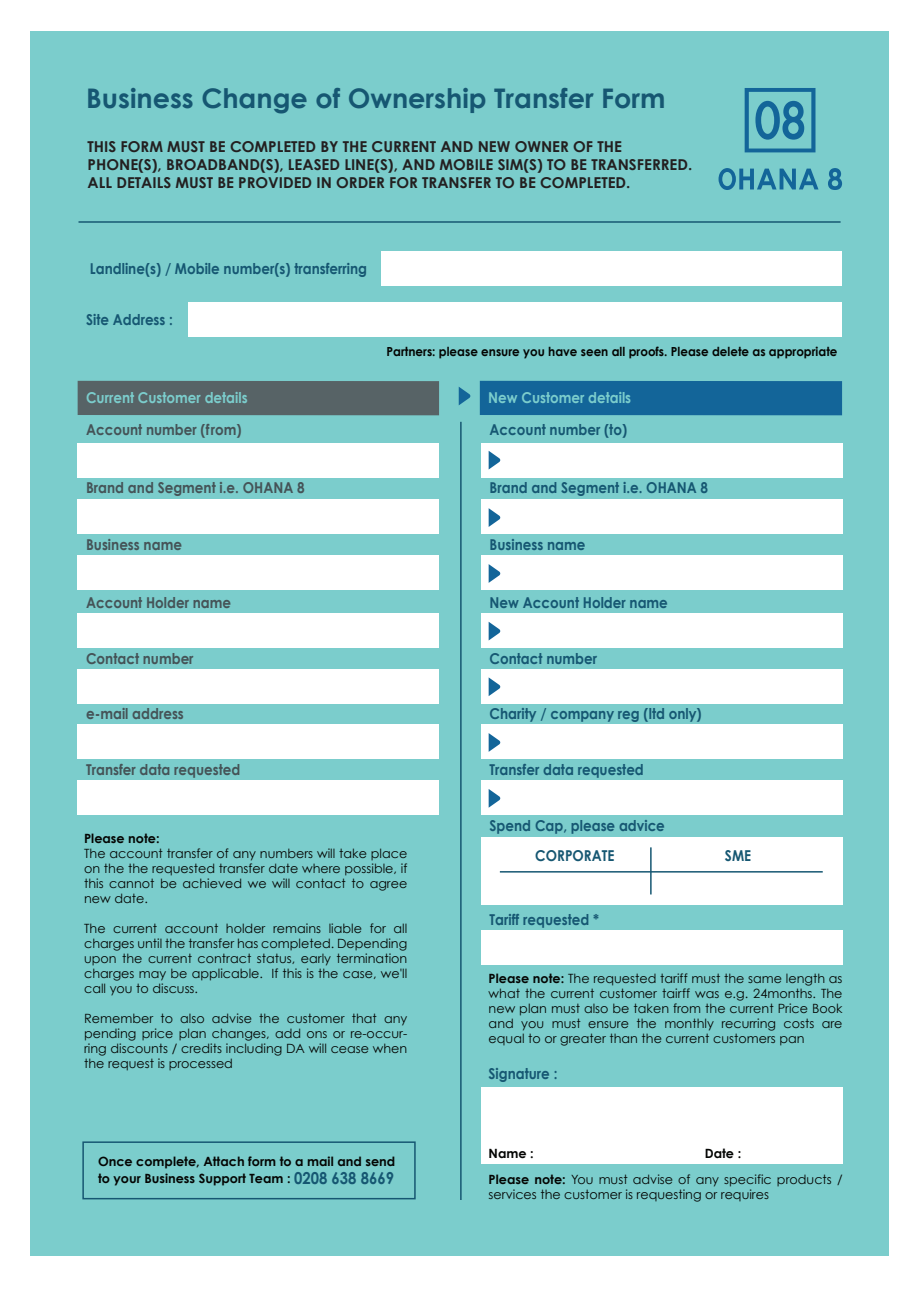
<style>
.page{position:relative;width:919px;height:1289px;background:#fff}
.page>*{position:absolute;margin:0;border:0;box-sizing:border-box;transform-origin:0 0}
.t1{font:700 27px "Century Gothic";color:#165772}
.t2{font:700 15px "Century Gothic";color:#165772;scale:.9 1}
.t3{font:700 15px/18px "Century Gothic";color:#231f20}
.t4{font:700 15px "Century Gothic";color:#455357;scale:.9 1}
.t5{font:700 15px "Century Gothic";color:#7bcdcc;scale:.9 1}
.t6{font:12.75px/15px "Century Gothic";color:#040503;text-align:justify}
.t7{font:700 12.75px/16.5px "Century Gothic";color:#040503}
.t8{font:700 12.6px "Century Gothic";color:#040503;scale:.95 1}
.s1{font-weight:700}
.s2{font-size:16.5px;color:#165772}
</style>
<div class="page">
<div style="left:30px;top:32px;width:858px;height:1224px;background:#7bcdcc"></div>
<hr style="left:78px;top:221px;width:762px;height:2px;background:#165772">
<div style="left:382px;top:252px;width:460px;height:34px;background:#fff"></div>
<div style="left:188px;top:302px;width:654px;height:34px;background:#fff"></div>
<div style="left:78px;top:381px;width:361px;height:34px;background:#576366"></div>
<div style="left:78px;top:443px;width:360px;height:34px;background:#fff"></div>
<div style="left:78px;top:499px;width:360px;height:35px;background:#fff"></div>
<div style="left:78px;top:555px;width:360px;height:34px;background:#fff"></div>
<div style="left:78px;top:613px;width:360px;height:34px;background:#fff"></div>
<div style="left:78px;top:669px;width:360px;height:34px;background:#fff"></div>
<div style="left:78px;top:724px;width:360px;height:34px;background:#fff"></div>
<div style="left:78px;top:780px;width:360px;height:34px;background:#fff"></div>
<div style="left:481px;top:443px;width:361px;height:34px;background:#fff"></div>
<div style="left:481px;top:499px;width:361px;height:35px;background:#fff"></div>
<div style="left:481px;top:555px;width:361px;height:34px;background:#fff"></div>
<div style="left:481px;top:613px;width:361px;height:34px;background:#fff"></div>
<div style="left:481px;top:669px;width:361px;height:34px;background:#fff"></div>
<div style="left:481px;top:724px;width:361px;height:34px;background:#fff"></div>
<div style="left:481px;top:780px;width:361px;height:34px;background:#fff"></div>
<div style="left:481px;top:1087px;width:361px;height:77px;background:#fff"></div>
<div style="left:481px;top:930px;width:361px;height:34px;background:#fff"></div>
<div style="left:481px;top:837px;width:361px;height:68px;background:#fff"></div>
<div style="left:480px;top:381px;width:362px;height:34px;background:#136599"></div>
<hr style="left:460px;top:422px;width:1px;height:777px;background:#165772">
<svg style="left:458px;top:387px;width:12px;height:18px"></svg>
<svg style="left:488px;top:451px;width:12px;height:18px"></svg>
<svg style="left:488px;top:508px;width:12px;height:19px"></svg>
<svg style="left:488px;top:564px;width:12px;height:19px"></svg>
<svg style="left:488px;top:621px;width:12px;height:19px"></svg>
<svg style="left:488px;top:677px;width:12px;height:19px"></svg>
<svg style="left:488px;top:733px;width:12px;height:18px"></svg>
<svg style="left:488px;top:789px;width:12px;height:18px"></svg>
<hr style="left:500px;top:871px;width:322px;height:1px;background:#165772">
<hr style="left:650px;top:847px;width:1px;height:47px;background:#165772">
<div style="left:82px;top:1141px;width:333px;height:58px;border:2px solid #165772"></div>
<svg style="left:744px;top:88px;width:71px;height:64px"></svg>
<svg style="left:718px;top:168px;width:100px;height:22px"></svg>
<svg style="left:828px;top:168px;width:14px;height:22px"></svg>
<h1 class="t1" style="left:86px;top:78px;width:580px">Business Change of Ownership Transfer Form</h1>
<p class="t3" style="left:88px;top:137px;width:606px">THIS FORM MUST BE COMPLETED BY THE CURRENT AND NEW OWNER OF THE<br>PHONE(S), BROADBAND(S), LEASED LINE(S), AND MOBILE SIM(S) TO BE TRANSFERRED.<br>ALL DETAILS MUST BE PROVIDED IN ORDER FOR TRANSFER TO BE COMPLETED.</p>
<p class="t2" style="left:90px;top:257px;width:309px">Landline(s) / Mobile number(s) transferring</p>
<p class="t2" style="left:86px;top:308px;width:98px">Site Address :</p>
<p class="t8" style="left:386px;top:341px;width:476px">Partners: please ensure you have seen all proofs. Please delete as appropriate</p>
<p class="t5" style="left:86px;top:386px;width:181px">Current Customer details</p>
<p class="t5" style="left:488px;top:386px;width:160px">New Customer details</p>
<p class="t4" style="left:86px;top:418px;width:174px">Account number (from)</p>
<p class="t2" style="left:489px;top:418px;width:154px">Account number (to)</p>
<p class="t4" style="left:86px;top:476px;width:244px">Brand and Segment i.e. OHANA 8</p>
<p class="t2" style="left:489px;top:476px;width:244px">Brand and Segment i.e. OHANA 8</p>
<p class="t4" style="left:86px;top:533px;width:108px">Business name</p>
<p class="t2" style="left:489px;top:533px;width:108px">Business name</p>
<p class="t4" style="left:86px;top:591px;width:163px">Account Holder name</p>
<p class="t2" style="left:489px;top:591px;width:200px">New Account Holder name</p>
<p class="t4" style="left:86px;top:647px;width:121px">Contact number</p>
<p class="t2" style="left:489px;top:647px;width:121px">Contact number</p>
<p class="t4" style="left:86px;top:702px;width:110px">e-mail address</p>
<p class="t2" style="left:489px;top:702px;width:237px">Charity / company reg (ltd only)</p>
<p class="t4" style="left:86px;top:758px;width:173px">Transfer data requested</p>
<p class="t2" style="left:489px;top:758px;width:173px">Transfer data requested</p>
<p class="t7" style="left:84px;top:829px;width:77px">Please note:</p>
<p class="t6" style="left:84px;top:845px;width:325px">The account transfer of any numbers will take place on the the requested transfer date where possible, if this cannot be achieved we will contact to agree new date.</p>
<p class="t6" style="left:84px;top:920px;width:325px">The current account holder remains liable for all charges until the transfer has completed. Depending upon the current contract status, early termination charges may be applicable. If this is the case, we'll call you to discuss.</p>
<p class="t6" style="left:84px;top:1010px;width:325px">Remember to also advise the customer that any pending price plan changes, add ons or re-occur&shy;ring discounts / credits including DA will cease when the request is processed</p>
<p class="t2" style="left:489px;top:813px;width:196px">Spend Cap, please advice</p>
<p class="t2" style="left:535px;top:844px;width:89px">CORPORATE</p>
<p class="t2" style="left:725px;top:844px;width:31px">SME</p>
<p class="t2" style="left:489px;top:907px;width:123px">Tariff requested *</p>
<p class="t6" style="left:488px;top:970px;width:355px"><span class="s1">Please note:</span> The requested tariff must the same length as what the current customer tairff was e.g. 24months. The new plan must also be taken from the current Price Book and you must ensure the monthly recurring costs are equal to or greater than the current customers pan</p>
<p class="t2" style="left:488px;top:1062px;width:78px">Signature :</p>
<p class="t7" style="left:98px;top:1152px;width:299px">Once complete, Attach form to a mail and send to your Business Support Team : <span class="s2">0208 638 8669</span></p>
<p class="t7" style="left:488px;top:1144px;width:47px">Name :</p>
<p class="t7" style="left:704px;top:1144px;width:38px">Date :</p>
<p class="t6" style="left:488px;top:1171px;width:355px"><span class="s1">Please note:</span> You must advise of any specific products / services the customer is requesting or requires</p>
</div>
